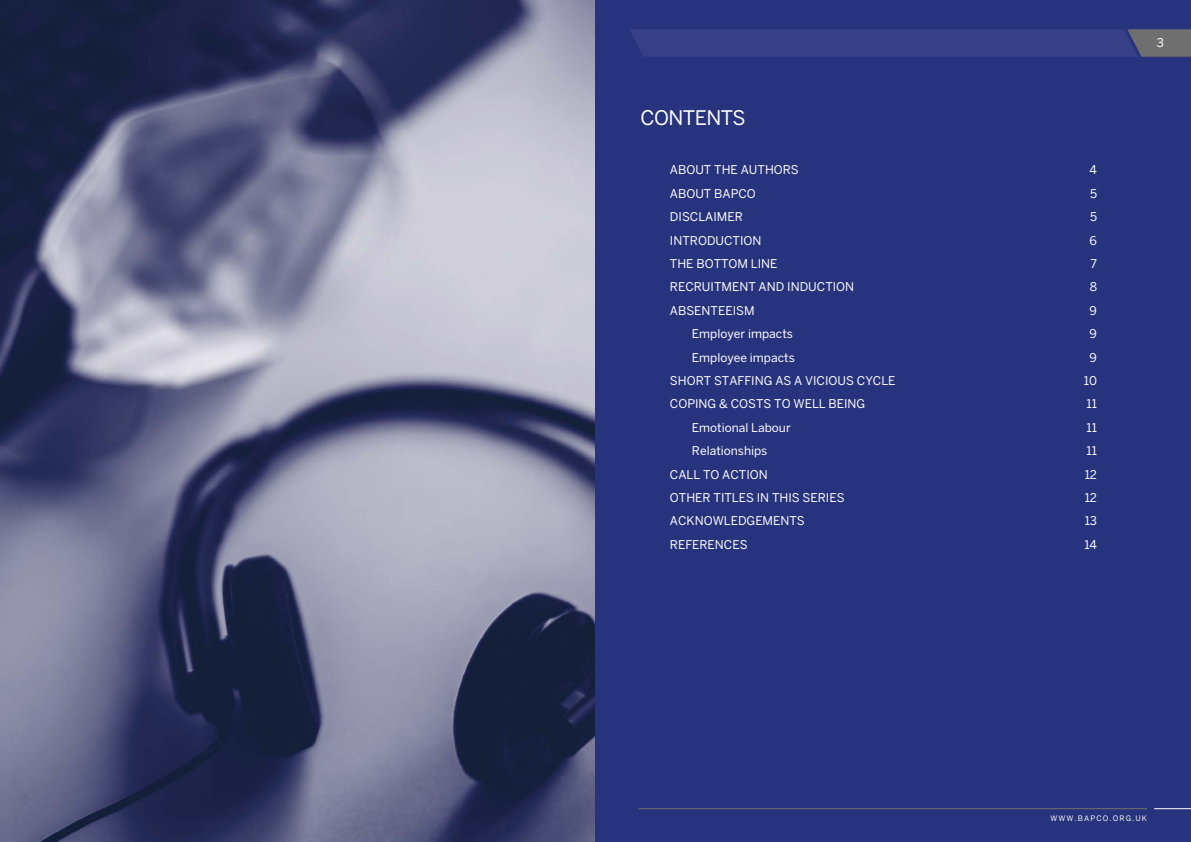
<style>
.page{position:relative;width:1191px;height:842px;background:#fff}
.page>*{position:absolute;margin:0;border:0;box-sizing:border-box;transform-origin:0 0}
.t1{font:20px "Benton Sans";letter-spacing:-.03em;color:#fff}
.t2{font:12px "Benton Sans";color:#fff}
.t3{font:7.5px "Benton Sans";letter-spacing:.15em;color:#fff}
</style>
<div class="page">
<img style="left:0;top:0;width:595px;height:842px">
<div style="left:595px;top:0;width:596px;height:842px;background:#28337d"></div>
<svg style="left:630px;top:29px;width:561px;height:28px"></svg>
<hr style="left:638px;top:808px;width:509px;height:1px;background:#706f6f">
<hr style="left:1154px;top:808px;width:37px;height:1px;background:#fff">
<h1 class="t1" style="left:640px;top:106px;width:107px">CONTENTS</h1>
<p class="t2" style="left:670px;top:163px;width:130px">ABOUT THE AUTHORS</p>
<p class="t2" style="left:1089px;top:163px;width:9px">4</p>
<p class="t2" style="left:670px;top:186px;width:88px">ABOUT BAPCO</p>
<p class="t2" style="left:1090px;top:186px;width:9px">5</p>
<p class="t2" style="left:670px;top:210px;width:74px">DISCLAIMER</p>
<p class="t2" style="left:1090px;top:210px;width:9px">5</p>
<p class="t2" style="left:670px;top:233px;width:93px">INTRODUCTION</p>
<p class="t2" style="left:1089px;top:233px;width:9px">6</p>
<p class="t2" style="left:670px;top:256px;width:109px">THE BOTTOM LINE</p>
<p class="t2" style="left:1090px;top:256px;width:8px">7</p>
<p class="t2" style="left:670px;top:280px;width:186px">RECRUITMENT AND INDUCTION</p>
<p class="t2" style="left:1089px;top:280px;width:9px">8</p>
<p class="t2" style="left:670px;top:303px;width:86px">ABSENTEEISM</p>
<p class="t2" style="left:1089px;top:303px;width:9px">9</p>
<p class="t2" style="left:692px;top:327px;width:103px">Employer impacts</p>
<p class="t2" style="left:1089px;top:327px;width:9px">9</p>
<p class="t2" style="left:692px;top:350px;width:104px">Employee impacts</p>
<p class="t2" style="left:1089px;top:350px;width:9px">9</p>
<p class="t2" style="left:670px;top:373px;width:227px">SHORT STAFFING AS A VICIOUS CYCLE</p>
<p class="t2" style="left:1084px;top:373px;width:15px">10</p>
<p class="t2" style="left:670px;top:397px;width:197px">COPING &amp; COSTS TO WELL BEING</p>
<p class="t2" style="left:1086px;top:397px;width:12px">11</p>
<p class="t2" style="left:692px;top:420px;width:100px">Emotional Labour</p>
<p class="t2" style="left:1086px;top:420px;width:12px">11</p>
<p class="t2" style="left:692px;top:444px;width:77px">Relationships</p>
<p class="t2" style="left:1086px;top:444px;width:12px">11</p>
<p class="t2" style="left:670px;top:467px;width:99px">CALL TO ACTION</p>
<p class="t2" style="left:1084px;top:467px;width:14px">12</p>
<p class="t2" style="left:670px;top:491px;width:176px">OTHER TITLES IN THIS SERIES</p>
<p class="t2" style="left:1084px;top:491px;width:14px">12</p>
<p class="t2" style="left:670px;top:514px;width:136px">ACKNOWLEDGEMENTS</p>
<p class="t2" style="left:1084px;top:514px;width:14px">13</p>
<p class="t2" style="left:670px;top:537px;width:79px">REFERENCES</p>
<p class="t2" style="left:1084px;top:537px;width:14px">14</p>
<p class="t2" style="left:1157px;top:36px;width:9px">3</p>
<p class="t3" style="left:1050px;top:814px;width:98px">WWW.BAPCO.ORG.UK</p>
</div>
